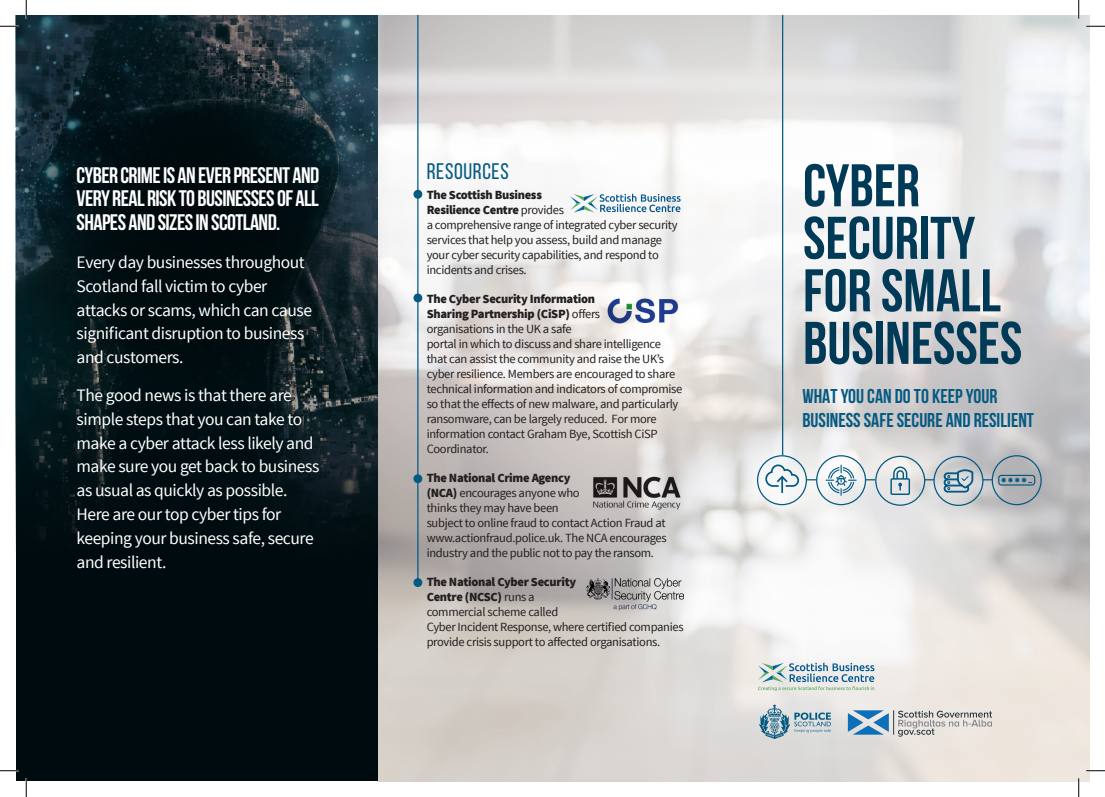
<style>
.page{position:relative;width:1105px;height:797px;background:#fff}
.page>*{position:absolute;margin:0;border:0;box-sizing:border-box;transform-origin:0 0}
.t1{font:700 60px/52.5px "Bebas Neue";color:#003a57}
.t2{font:700 22.5px/23.8px "Bebas Neue";letter-spacing:-.025em;color:#fff;text-align:justify}
.t3{font:22.5px "Bebas Neue";letter-spacing:.03em;color:#055a82}
.t4{font:700 20px/24px "Bebas Neue";color:#055a82}
.t5{font:17.5px/23.8px "Source Sans Pro";letter-spacing:-.025em;color:#fff}
.t6{font:12.5px/15px "Source Sans Pro";letter-spacing:-.025em;color:#231f20}
.s1{font-weight:900}
</style>
<div class="page">
<img style="left:377px;top:16px;width:712px;height:765px">
<div style="left:992px;top:455px;width:50px;height:50px;border:1px solid #055a82;border-radius:50%"></div>
<div style="left:933px;top:456px;width:50px;height:50px;border:1px solid #055a82;border-radius:50%"></div>
<div style="left:875px;top:456px;width:50px;height:50px;border:1px solid #055a82;border-radius:50%"></div>
<div style="left:16px;top:16px;width:361px;height:765px;background:#000b0f"></div>
<img style="left:16px;top:16px;width:361px;height:523px">
<div style="left:757px;top:455px;width:50px;height:50px;border:1px solid #055a82;border-radius:50%"></div>
<svg style="left:758px;top:662px;width:116px;height:29px;background:#bccdd1"></svg>
<svg style="left:759px;top:704px;width:72px;height:35px;background:#aabec8"></svg>
<svg style="left:848px;top:710px;width:144px;height:26px;background:#b1bec7"></svg>
<svg style="left:764px;top:463px;width:36px;height:31px"></svg>
<svg style="left:943px;top:468px;width:31px;height:25px"></svg>
<svg style="left:890px;top:466px;width:20px;height:29px"></svg>
<hr style="left:782px;top:16px;width:1px;height:439px;background:#055a82">
<svg style="left:825px;top:464px;width:32px;height:31px"></svg>
<div style="left:816px;top:455px;width:50px;height:50px;border:1px solid #055a82;border-radius:50%"></div>
<svg style="left:983px;top:475px;width:52px;height:10px"></svg>
<img style="left:582px;top:461px;width:105px;height:49px">
<img style="left:586px;top:578px;width:98px;height:32px">
<svg style="left:570px;top:194px;width:111px;height:18px"></svg>
<img style="left:605px;top:295px;width:76px;height:32px">
<hr style="left:417px;top:16px;width:1px;height:566px;background:#055a82">
<div style="left:414px;top:190px;width:8px;height:8px;background:#055a82;border-radius:50%"></div>
<div style="left:413px;top:190px;width:9px;height:9px;border:1px solid #055a82;border-radius:50%"></div>
<div style="left:414px;top:294px;width:8px;height:8px;background:#055a82;border-radius:50%"></div>
<div style="left:413px;top:293px;width:9px;height:9px;border:1px solid #055a82;border-radius:50%"></div>
<div style="left:414px;top:475px;width:8px;height:7px;background:#055a82;border-radius:50%"></div>
<div style="left:413px;top:474px;width:9px;height:9px;border:1px solid #055a82;border-radius:50%"></div>
<div style="left:414px;top:579px;width:8px;height:7px;background:#055a82;border-radius:50%"></div>
<div style="left:413px;top:578px;width:9px;height:9px;border:1px solid #055a82;border-radius:50%"></div>
<svg style="left:0;top:25px;width:19px;height:2px"></svg>
<svg style="left:1086px;top:25px;width:19px;height:2px"></svg>
<svg style="left:0;top:770px;width:19px;height:1px"></svg>
<svg style="left:1086px;top:770px;width:19px;height:1px"></svg>
<svg style="left:25px;top:0;width:2px;height:19px"></svg>
<svg style="left:25px;top:778px;width:2px;height:19px"></svg>
<svg style="left:1078px;top:0;width:1px;height:19px"></svg>
<svg style="left:1078px;top:778px;width:1px;height:19px"></svg>
<p class="t2" style="left:77px;top:163px;width:244px">CYBER CRIME IS AN EVER PRESENT AND VERY REAL RISK TO BUSINESSES OF ALL SHAPES AND SIZES IN SCOTLAND.</p>
<p class="t5" style="left:77px;top:251px;width:237px">Every day businesses throughout<br>Scotland fall victim to cyber attacks or scams, which can cause significant disruption to business and customers.</p>
<p class="t5" style="left:77px;top:384px;width:244px">The good news is that there are simple steps that you can take to make a cyber attack less likely and make sure you get back to business as usual as quickly as possible.<br>Here are our top cyber tips for keeping your business safe, secure and resilient.</p>
<p class="t3" style="left:427px;top:159px;width:84px">RESOURCES</p>
<p class="t6" style="left:427px;top:187px;width:252px"><span class="s1">The Scottish Business<br>Resilience Centre</span> provides<br>a comprehensive range of integrated cyber security services that help you assess, build and manage your cyber security capabilities, and respond to incidents and crises.</p>
<p class="t6" style="left:427px;top:291px;width:257px"><span class="s1">The Cyber Security Information<br>Sharing Partnership (CiSP)</span> offers<br>organisations in the UK a safe<br>portal in which to discuss and share intelligence that can assist the community and raise the UK’s cyber resilience. Members are encouraged to share technical information and indicators of compromise so that the effects of new malware, and particularly ransomware, can be largely reduced. For more information contact Graham Bye, Scottish CiSP Coordinator.</p>
<p class="t6" style="left:427px;top:470px;width:242px"><span class="s1">The National Crime Agency<br>(NCA)</span> encourages anyone who<br>thinks they may have been<br>subject to online fraud to contact Action Fraud at www.actionfraud.police.uk. The NCA encourages industry and the public not to pay the ransom.</p>
<p class="t6" style="left:427px;top:575px;width:258px"><span class="s1">The National Cyber Security<br>Centre (NCSC)</span> runs a<br>commercial scheme called<br>Cyber Incident Response, where certified companies provide crisis support to affected organisations.</p>
<p class="t1" style="left:803px;top:158px;width:118px">CYBER</p>
<p class="t1" style="left:803px;top:211px;width:221px">SECURITY<br>FOR SMALL<br>BUSINESSES</p>
<p class="t4" style="left:802px;top:384px;width:233px">WHAT YOU CAN DO TO KEEP YOUR<br>BUSINESS SAFE SECURE AND RESILIENT</p>
</div>
